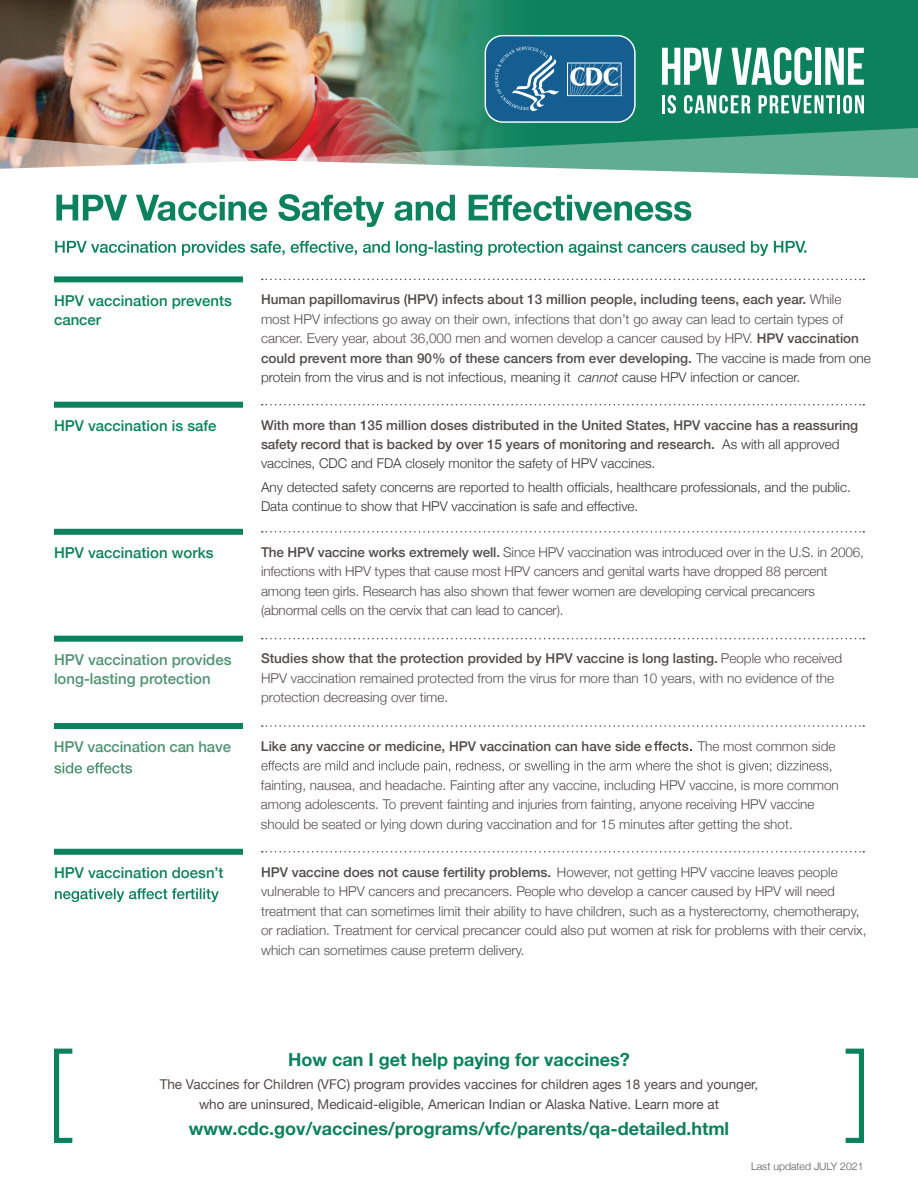
<style>
.page{position:relative;width:918px;height:1188px;background:#fff}
.page>*{position:absolute;margin:0;border:0;box-sizing:border-box;transform-origin:0 0}
.t1{font:700 18px "Helvetica Neue";color:#0b825b}
.t2{font:500 15px/19.5px "Helvetica Neue";color:#0b825b}
.t3{font:500 15px/19.5px "Helvetica Neue";color:#529374}
.t4{font:300 13.5px/19.5px "Helvetica Neue";color:#504c4c}
.t5{font:500 13.5px/19.5px "Helvetica Neue";color:#504c4c}
.t6{font:13.5px/19.5px "Helvetica Neue";color:#504c4c;text-align:center}
.t7{font:300 13.5px/19.5px "Helvetica Neue";color:#323332}
.t8{font:300 10.5px "Helvetica Neue";color:#57585a}
.s1{font-weight:500}
.s2{color:#323332}
.s3{font-style:italic;color:#323332}
.s4{font-weight:300;color:#323332}
</style>
<div class="page">
<img style="left:0;top:0;width:318px;height:35px">
<svg style="left:318px;top:0;width:600px;height:35px;background:#288b67"></svg>
<svg style="left:488px;top:241px;width:318px;height:15px"></svg>
<svg style="left:55px;top:241px;width:427px;height:15px"></svg>
<svg style="left:262px;top:279px;width:602px;height:1px"></svg>
<div style="left:54px;top:276px;width:189px;height:6px;background:#0b825b"></div>
<svg style="left:262px;top:404px;width:602px;height:1px"></svg>
<div style="left:54px;top:402px;width:189px;height:6px;background:#0b825b"></div>
<svg style="left:262px;top:531px;width:602px;height:2px"></svg>
<div style="left:54px;top:529px;width:189px;height:6px;background:#0b825b"></div>
<svg style="left:262px;top:638px;width:602px;height:1px"></svg>
<div style="left:54px;top:636px;width:189px;height:6px;background:#0b825b"></div>
<svg style="left:262px;top:725px;width:602px;height:2px"></svg>
<div style="left:54px;top:723px;width:189px;height:6px;background:#0b825b"></div>
<svg style="left:54px;top:763px;width:78px;height:11px"></svg>
<svg style="left:654px;top:741px;width:37px;height:10px"></svg>
<svg style="left:261px;top:761px;width:570px;height:12px"></svg>
<svg style="left:262px;top:851px;width:602px;height:2px"></svg>
<div style="left:54px;top:849px;width:189px;height:6px;background:#0b825b"></div>
<svg style="left:55px;top:888px;width:164px;height:14px"></svg>
<div style="left:843px;top:1049px;width:21px;height:94px;border:5px solid #0b825b"></div>
<div style="left:54px;top:1049px;width:21px;height:94px;border:5px solid #0b825b"></div>
<img style="left:0;top:35px;width:918px;height:192px">
<p class="t2" style="left:54px;top:289px;width:179px">HPV vaccination prevents cancer</p>
<p class="t4" style="left:261px;top:289px;width:611px"><span class="s1">Human papillomavirus (HPV) infects about 13 million people, including teens, each year.</span> While most HPV infections go away on their own, infections that don’t go away can lead to certain types of cancer. Every year, about 36,000 men and women develop a cancer caused by HPV. <span class="s1">HPV vaccination could prevent more than 90% of these cancers from ever developing.</span> <span class="s2">The vaccine is made from one protein from the virus and is not infectious, meaning it</span> <span class="s3">cannot</span> <span class="s2">cause HPV infection or cancer.</span></p>
<p class="t2" style="left:54px;top:415px;width:164px">HPV vaccination is safe</p>
<p class="t5" style="left:261px;top:414px;width:599px">With more than 135 million doses distributed in the United States, HPV vaccine has a reassuring safety record that is backed by over 15 years of monitoring and research. <span class="s4">As with all approved vaccines, CDC and FDA closely monitor the safety of HPV vaccines.</span></p>
<p class="t7" style="left:261px;top:476px;width:591px">Any detected safety concerns are reported to health officials, healthcare professionals, and the public.<br>Data continue to show that HPV vaccination is safe and effective.</p>
<p class="t2" style="left:54px;top:542px;width:161px">HPV vaccination works</p>
<p class="t4" style="left:261px;top:541px;width:604px"><span class="s1">The HPV vaccine works extremely well.</span> Since HPV vaccination was introduced over in the U.S. in 2006, infections with HPV types that cause most HPV cancers and genital warts have dropped 88 percent among teen girls. Research has also shown that fewer women are developing cervical precancers (abnormal cells on the cervix that can lead to cancer).</p>
<p class="t3" style="left:54px;top:649px;width:179px">HPV vaccination provides long-lasting protection</p>
<p class="t4" style="left:261px;top:648px;width:583px"><span class="s1">Studies show that the protection provided by HPV vaccine is long lasting.</span> People who received<br>HPV vaccination remained protected from the virus for more than 10 years, with no evidence of the protection decreasing over time.</p>
<p class="t3" style="left:54px;top:736px;width:179px">HPV vaccination can have</p>
<p class="t5" style="left:261px;top:735px;width:393px">Like any vaccine or medicine, HPV vaccination can have side e</p>
<p class="t4" style="left:698px;top:735px;width:139px">The most common side</p>
<p class="t4" style="left:261px;top:774px;width:579px">fainting, nausea, and headache. Fainting after any vaccine, including HPV vaccine, is more common among adolescents. To prevent fainting and injuries from fainting, anyone receiving HPV vaccine should be seated or lying down during vaccination and for 15 minutes after getting the shot.</p>
<p class="t2" style="left:54px;top:862px;width:171px">HPV vaccination doesn’t</p>
<p class="t4" style="left:261px;top:861px;width:607px"><span class="s1">HPV vaccine does not cause fertility problems.</span> However, not getting HPV vaccine leaves people vulnerable to HPV cancers and precancers. People who develop a cancer caused by HPV will need treatment that can sometimes limit their ability to have children, such as a hysterectomy, chemotherapy, or radiation. Treatment for cervical precancer could also put women at risk for problems with their cervix, which can sometimes cause preterm delivery.</p>
<p class="t1" style="left:288px;top:1046px;width:343px">How can I get help paying for vaccines?</p>
<p class="t6" style="left:160px;top:1075px;width:600px">The Vaccines for Children (VFC) program provides vaccines for children ages 18 years and younger, who are uninsured, Medicaid-eligible, American Indian or Alaska Native. Learn more at</p>
<p class="t1" style="left:189px;top:1114px;width:542px">www.cdc.gov/vaccines/programs/vfc/parents/qa-detailed.html</p>
<p class="t8" style="left:751px;top:1158px;width:114px">Last updated JULY 2021</p>
</div>
